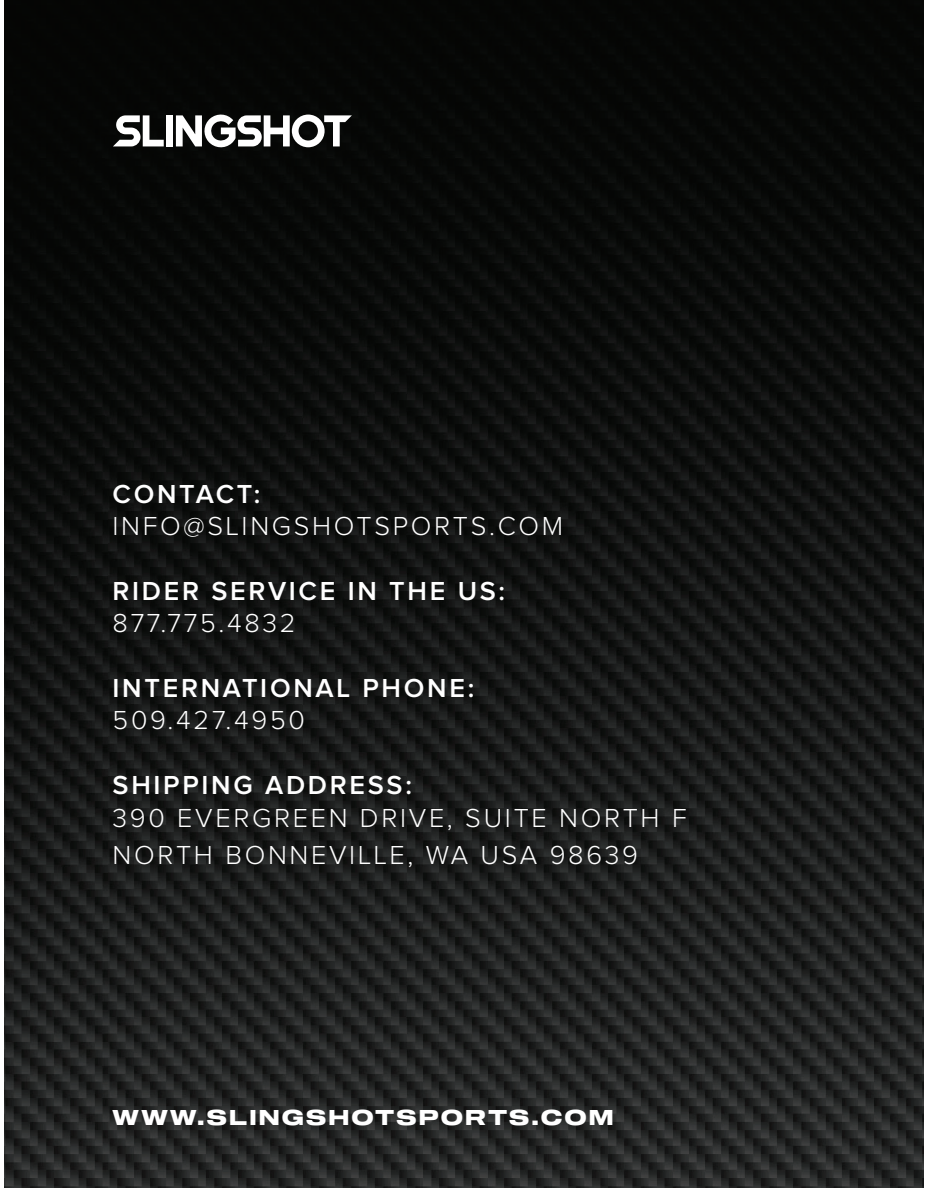
<style>
.page{position:relative;width:925px;height:1188px;background:#fff}
.page>*{position:absolute;margin:0;border:0;box-sizing:border-box;transform-origin:0 0}
.t1{font:300 27px/37.2px "Proxima Nova";letter-spacing:.1em;color:#fff}
.t2{font:600 27px "Proxima Nova";letter-spacing:.1em;color:#fff}
.t3{font:21px "Sequel 100 Black 75";letter-spacing:.1em;color:#fff}
</style>
<div class="page">
<img style="left:5px;top:0;width:918px;height:1188px">
<svg style="left:113px;top:115px;width:51px;height:31px"></svg>
<div style="left:166px;top:115px;width:6px;height:31px;background:#fff"></div>
<svg style="left:176px;top:114px;width:176px;height:33px"></svg>
<p class="t2" style="left:113px;top:481px;width:149px">CONTACT:</p>
<p class="t1" style="left:113px;top:509px;width:452px">INFO@SLINGSHOTSPORTS.COM</p>
<p class="t2" style="left:113px;top:578px;width:394px">RIDER SERVICE IN THE US:</p>
<p class="t1" style="left:113px;top:606px;width:184px">877.775.4832</p>
<p class="t2" style="left:113px;top:676px;width:363px">INTERNATIONAL PHONE:</p>
<p class="t1" style="left:113px;top:703px;width:194px">509.427.4950</p>
<p class="t2" style="left:113px;top:773px;width:300px">SHIPPING ADDRESS:</p>
<p class="t1" style="left:113px;top:800px;width:575px">390 EVERGREEN DRIVE, SUITE NORTH F<br>NORTH BONNEVILLE, WA USA 98639</p>
<p class="t3" style="left:113px;top:1102px;width:502px">WWW.SLINGSHOTSPORTS.COM</p>
</div>
